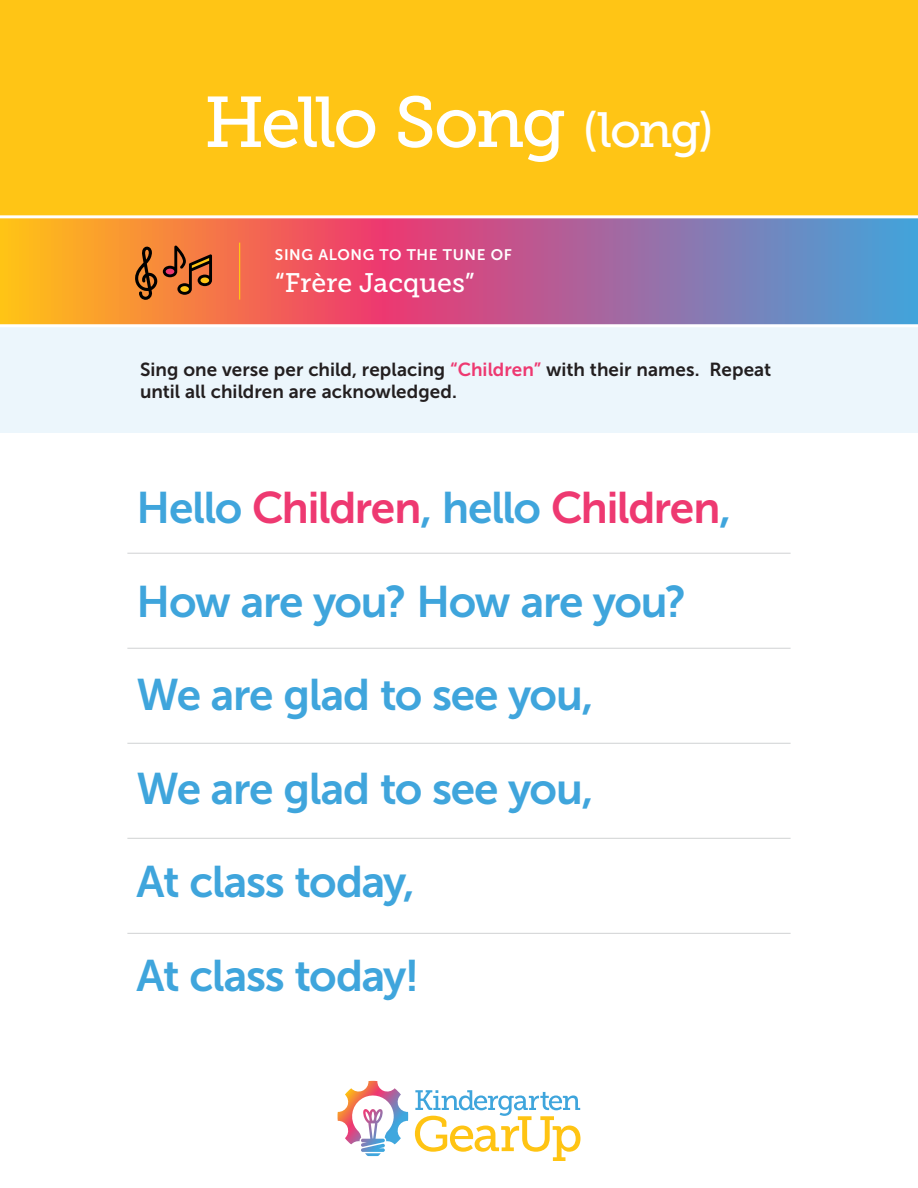
<style>
.page{position:relative;width:918px;height:1188px;background:#fff}
.page>*{position:absolute;margin:0;border:0;box-sizing:border-box;transform-origin:0 0}
.t1{font:71.55px "Museo Slab 500";letter-spacing:-.045em;color:#fff}
.t2{font:44.1px/93.5px "Museo Sans 700";letter-spacing:-.03em;color:#3fa5dc}
.t3{font:26.78px "Museo Slab 500";color:#fff}
.t4{font:18.83px/22.6px "Museo Sans 700";color:#231f20}
.t5{font:15.23px "Museo Sans 700";letter-spacing:.045em;color:#fff}
.s1{font-size:49.35px}
.s2{color:#ee3971}
</style>
<div class="page">
<div style="left:0;top:0;width:918px;height:324px;background:#ffc515"></div>
<div style="left:0;top:326px;width:918px;height:107px;background:#ecf6fc"></div>
<svg style="left:0;top:218px;width:918px;height:106px;background:#bc7580"></svg>
<hr style="left:127px;top:553px;width:664px;height:1px;background:#d0d2d3">
<hr style="left:127px;top:648px;width:664px;height:1px;background:#d0d2d3">
<hr style="left:127px;top:743px;width:664px;height:1px;background:#d0d2d3">
<hr style="left:127px;top:838px;width:664px;height:1px;background:#d0d2d3">
<hr style="left:127px;top:933px;width:664px;height:1px;background:#d0d2d3">
<hr style="left:239px;top:243px;width:1px;height:57px;background:#ffc515">
<hr style="left:0;top:215px;width:918px;height:3px;background:#fff">
<hr style="left:0;top:324px;width:918px;height:3px;background:#fff">
<img style="left:365px;top:1153px;width:16px;height:3px">
<img style="left:361px;top:1147px;width:24px;height:5px">
<img style="left:361px;top:1144px;width:24px;height:3px">
<img style="left:337px;top:1081px;width:71px;height:63px">
<svg style="left:415px;top:1090px;width:166px;height:71px"></svg>
<svg style="left:135px;top:244px;width:77px;height:56px;background:#b8642d"></svg>
<h1 class="t1" style="left:204px;top:82px;width:511px">Hello Song <span class="s1">(long)</span></h1>
<p class="t5" style="left:275px;top:246px;width:239px">SING ALONG TO THE TUNE OF</p>
<p class="t3" style="left:275px;top:268px;width:201px">“Frère Jacques”</p>
<p class="t4" style="left:140px;top:358px;width:633px">Sing one verse per child, replacing <span class="s2">“Children”</span> with their names. Repeat until all children are acknowledged.</p>
<p class="t2" style="left:137px;top:461px;width:596px">Hello <span class="s2">Children</span>, hello <span class="s2">Children</span>,<br>How are you? How are you?<br>We are glad to see you,<br>We are glad to see you,<br>At class today,<br>At class today!</p>
</div>
